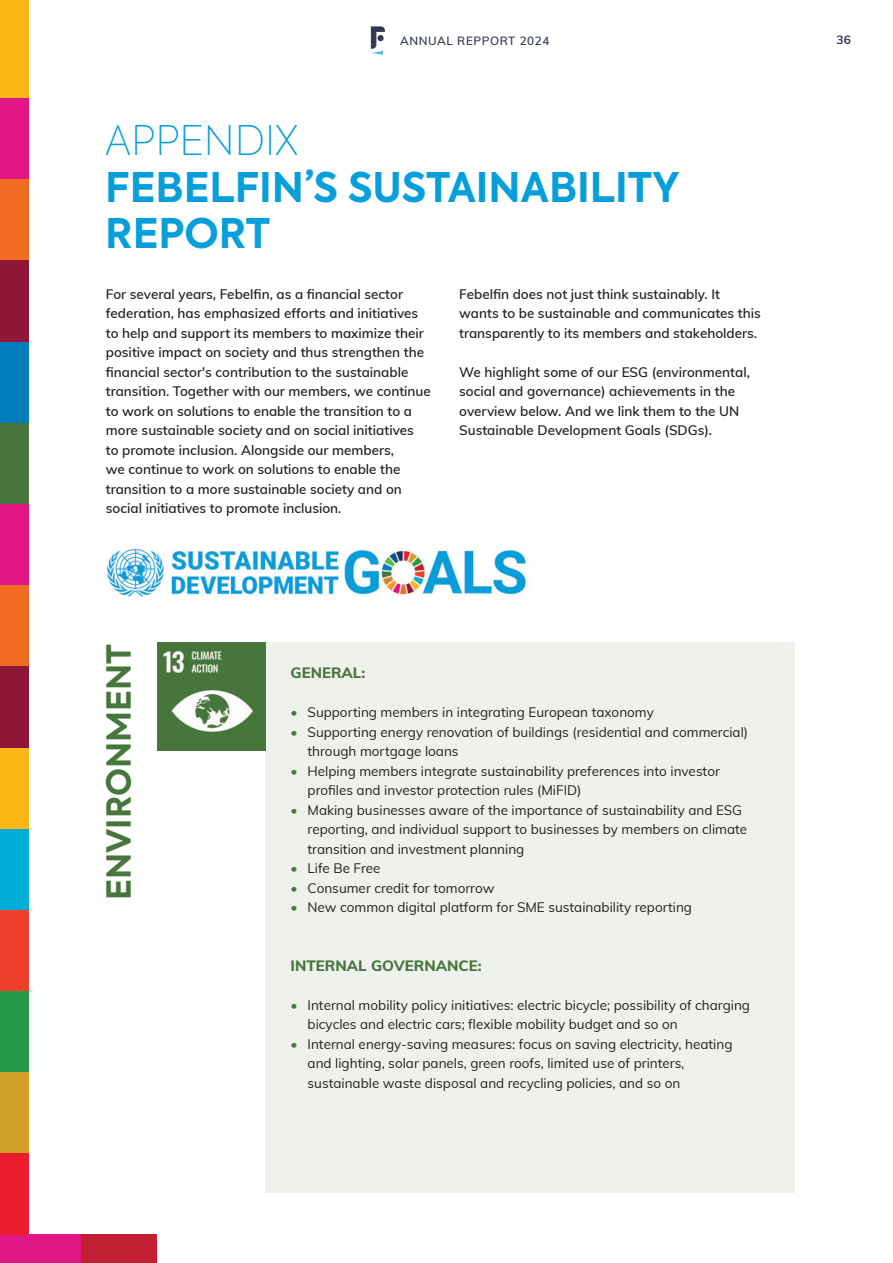
<style>
.page{position:relative;width:893px;height:1263px;background:#fff}
.page>*{position:absolute;margin:0;border:0;box-sizing:border-box;transform-origin:0 0}
.Body{font:700 40.65px/46px "Axiforma";color:#069edb}
.t1{font:700 33px "Axiforma";color:#46763b}
.Tussentitel{font:800 15px "Muli";color:#46763b}
.Body-2{font:13.5px/19.5px "Muli";color:#231f20}
.Body-3{font:600 13.5px/19.5px "Muli";color:#231f20}
.t2{font:700 12px "Muli";color:#313a50}
.t3{font:600 11.7px "Muli";letter-spacing:.05em;color:#313a50}
.s1{font-weight:100}
.s2{color:#46763b}
</style>
<div class="page">
<svg style="left:371px;top:26px;width:14px;height:29px"></svg>
<img style="left:106px;top:548px;width:420px;height:49px">
<div style="left:265px;top:642px;width:530px;height:551px;background:#eff2ec"></div>
<img style="left:157px;top:642px;width:108px;height:108px">
<div style="left:0;top:1234px;width:81px;height:29px;background:#e11584"></div>
<div style="left:81px;top:1234px;width:76px;height:29px;background:#c21f32"></div>
<div style="left:0;top:1153px;width:29px;height:81px;background:#eb1c2c"></div>
<div style="left:0;top:1072px;width:29px;height:81px;background:#d19f28"></div>
<div style="left:0;top:991px;width:29px;height:81px;background:#269b47"></div>
<div style="left:0;top:909px;width:29px;height:82px;background:#ef3e2a"></div>
<div style="left:0;top:828px;width:29px;height:81px;background:#00add9"></div>
<div style="left:0;top:747px;width:29px;height:81px;background:#fcb615"></div>
<div style="left:0;top:666px;width:29px;height:81px;background:#8e1737"></div>
<div style="left:0;top:585px;width:29px;height:81px;background:#f36c24"></div>
<div style="left:0;top:503px;width:29px;height:82px;background:#e11584"></div>
<div style="left:0;top:422px;width:29px;height:81px;background:#46763b"></div>
<div style="left:0;top:341px;width:29px;height:81px;background:#007cbb"></div>
<div style="left:0;top:260px;width:29px;height:81px;background:#8e1737"></div>
<div style="left:0;top:179px;width:29px;height:81px;background:#f36c24"></div>
<div style="left:0;top:98px;width:29px;height:81px;background:#e11584"></div>
<div style="left:0;top:0;width:29px;height:98px;background:#fcb615"></div>
<p class="t3" style="left:400px;top:32px;width:151px">ANNUAL REPPORT 2024</p>
<p class="t2" style="left:836px;top:31px;width:16px">36</p>
<p class="Body" style="left:105px;top:118px;width:576px"><span class="s1">APPENDIX<br></span>FEBELFIN’S SUSTAINABILITY<br>REPORT</p>
<p class="Body-3" style="left:106px;top:283px;width:327px">For several years, Febelfin, as a financial sector federation, has emphasized efforts and initiatives to help and support its members to maximize their positive impact on society and thus strengthen the financial sector's contribution to the sustainable transition. Together with our members, we continue to work on solutions to enable the transition to a more sustainable society and on social initiatives<br>to promote inclusion. Alongside our members,<br>we continue to work on solutions to enable the transition to a more sustainable society and on social initiatives to promote inclusion.</p>
<p class="Body-3" style="left:459px;top:283px;width:303px">Febelfin does not just think sustainably. It wants to be sustainable and communicates this transparently to its members and stakeholders.</p>
<p class="Body-3" style="left:459px;top:361px;width:292px">We highlight some of our ESG (environmental, social and governance) achievements in the overview below. And we link them to the UN Sustainable Development Goals (SDGs).</p>
<p class="t1" style="left:96px;top:900px;width:258px;rotate:-90deg">ENVIRONMENT</p>
<p class="Tussentitel" style="left:291px;top:662px;width:76px">GENERAL:</p>
<p class="Body-2" style="left:291px;top:702px;width:365px"><span class="s2">•</span> Supporting members in integrating European taxonomy</p>
<p class="Body-2" style="left:308px;top:721px;width:442px;text-indent:-17px"><span class="s2">•</span> Supporting energy renovation of buildings (residential and commercial) through mortgage loans</p>
<p class="Body-2" style="left:308px;top:760px;width:414px;text-indent:-17px"><span class="s2">•</span> Helping members integrate sustainability preferences into investor profiles and investor protection rules (MiFID)</p>
<p class="Body-2" style="left:308px;top:799px;width:441px;text-indent:-17px"><span class="s2">•</span> Making businesses aware of the importance of sustainability and ESG reporting, and individual support to businesses by members on climate transition and investment planning</p>
<p class="Body-2" style="left:291px;top:858px;width:91px"><span class="s2">•</span> Life Be Free</p>
<p class="Body-2" style="left:291px;top:877px;width:205px"><span class="s2">•</span> Consumer credit for tomorrow</p>
<p class="Body-2" style="left:291px;top:897px;width:403px"><span class="s2">•</span> New common digital platform for SME sustainability reporting</p>
<p class="Tussentitel" style="left:291px;top:954px;width:193px">INTERNAL GOVERNANCE:</p>
<p class="Body-2" style="left:308px;top:994px;width:444px;text-indent:-17px"><span class="s2">•</span> Internal mobility policy initiatives: electric bicycle; possibility of charging bicycles and electric cars; flexible mobility budget and so on</p>
<p class="Body-2" style="left:308px;top:1033px;width:426px;text-indent:-17px"><span class="s2">•</span> Internal energy-saving measures: focus on saving electricity, heating and lighting, solar panels, green roofs, limited use of printers, sustainable waste disposal and recycling policies, and so on</p>
</div>
